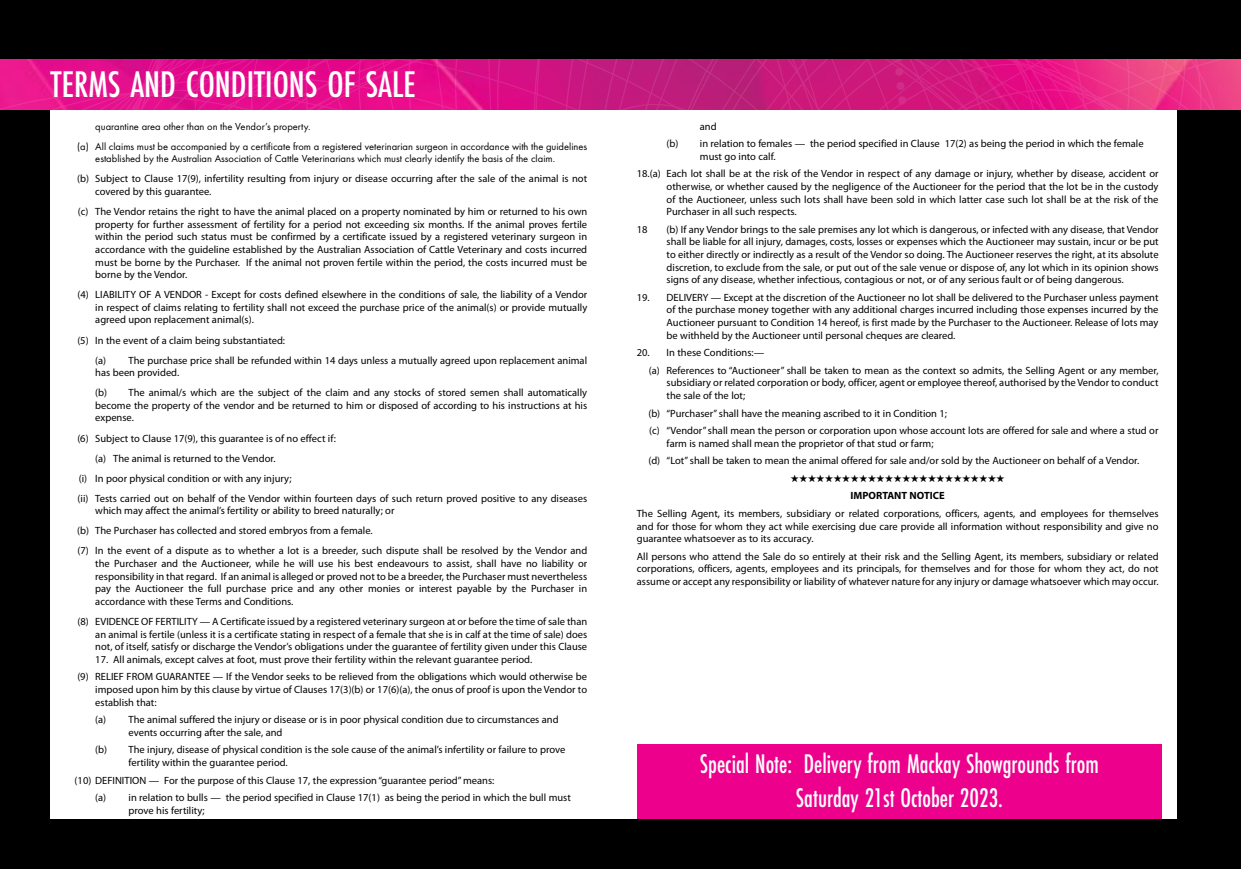
<style>
.page{position:relative;width:1241px;height:869px;background:#fff}
.page>*{position:absolute;margin:0;border:0;box-sizing:border-box;transform-origin:0 0}
.t1{font:500 38.5px "Futura PT Cond";color:#fff}
.t2{font:500 28px/33.6px "Futura PT Cond";color:#fff;text-align:center;scale:.9 1}
.t3{font:10.5px/12.6px "Myriad Pro";color:#000}
.t4{font:10.5px/20.1px "Futura PT";color:#000}
.t5{font:10.5px "Zapf Dingbats ITC";color:#000}
.t6{font:700 10.5px "Myriad Pro";color:#000}
</style>
<div class="page">
<div style="left:0;top:0;width:1239px;height:868px;background:#000"></div>
<div style="left:50px;top:89px;width:1126px;height:730px;background:#fff"></div>
<div style="left:637px;top:743px;width:524px;height:75px;background:#ec008c"></div>
<svg style="left:0;top:60px;width:1241px;height:49px;background:#db1a85"></svg>
<h1 class="t1" style="left:51px;top:61px;width:366px">TERMS AND CONDITIONS OF SALE</h1>
<p class="t4" style="left:77px;top:116px;width:511px;text-indent:18px">quarantine area other than on the Vendor’s property.<br>(a) All claims must be accompanied by a certificate from a registered veterinarian surgeon in accordance with the guidelines</p>
<p class="t4" style="left:95px;top:149px;width:461px">established by the Australian Association of Cattle Veterinarians which must clearly identify the basis of the claim.</p>
<p class="t3" style="left:95px;top:172px;width:493px;text-indent:-18px">(b) Subject to Clause 17(9), infertility resulting from injury or disease occurring after the sale of the animal is not covered by this guarantee.</p>
<p class="t3" style="left:95px;top:205px;width:493px;text-align:justify;text-indent:-18px">(c) The Vendor retains the right to have the animal placed on a property nominated by him or returned to his own property for further assessment of fertility for a period not exceeding six months. If the animal proves fertile within the period such status must be confirmed by a certificate issued by a registered veterinary surgeon in accordance with the guideline established by the Australian Association of Cattle Veterinary and costs incurred must be borne by the Purchaser. If the animal not proven fertile within the period, the costs incurred must be borne by the Vendor.</p>
<p class="t3" style="left:95px;top:288px;width:493px;text-align:justify;text-indent:-18px">(4) LIABILITY OF A VENDOR - Except for costs defined elsewhere in the conditions of sale, the liability of a Vendor in respect of claims relating to fertility shall not exceed the purchase price of the animal(s) or provide mutually agreed upon replacement animal(s).</p>
<p class="t3" style="left:95px;top:329px;width:493px;line-height:20.1px;text-indent:-18px">(5) In the event of a claim being substantiated:<br>(a) The purchase price shall be refunded within 14 days unless a mutually agreed upon replacement animal</p>
<p class="t3" style="left:95px;top:362px;width:493px;line-height:20.1px">has been provided.<br>(b) The animal/s which are the subject of the claim and any stocks of stored semen shall automatically</p>
<p class="t3" style="left:95px;top:398px;width:493px">become the property of the vendor and be returned to him or disposed of according to his instructions at his expense.</p>
<p class="t3" style="left:77px;top:431px;width:260px">(6) Subject to Clause 17(9), this guarantee is of no effect if:</p>
<p class="t3" style="left:95px;top:451px;width:182px">(a) The animal is returned to the Vendor.</p>
<p class="t3" style="left:79px;top:471px;width:214px">(i) In poor physical condition or with any injury;</p>
<p class="t3" style="left:78px;top:491px;width:511px">(ii) Tests carried out on behalf of the Vendor within fourteen days of such return proved positive to any diseases</p>
<p class="t3" style="left:77px;top:500px;width:511px;line-height:20.1px;text-indent:18px">which may affect the animal’s fertility or ability to breed naturally; or<br>(b) The Purchaser has collected and stored embryos from a female.<br>(7) In the event of a dispute as to whether a lot is a breeder, such dispute shall be resolved by the Vendor and</p>
<p class="t3" style="left:95px;top:557px;width:493px;text-align:justify">the Purchaser and the Auctioneer, while he will use his best endeavours to assist, shall have no liability or responsibility in that regard. If an animal is alleged or proved not to be a breeder, the Purchaser must nevertheless pay the Auctioneer the full purchase price and any other monies or interest payable by the Purchaser in accordance with these Terms and Conditions.</p>
<p class="t3" style="left:95px;top:614px;width:493px;text-align:justify;text-indent:-18px">(8) EVIDENCE OF FERTILITY — A Certificate issued by a registered veterinary surgeon at or before the time of sale than an animal is fertile (unless it is a certificate stating in respect of a female that she is in calf at the time of sale) does not, of itself, satisfy or discharge the Vendor’s obligations under the guarantee of fertility given under this Clause</p>
<p class="t3" style="left:77px;top:650px;width:511px;line-height:17.5px;text-indent:18px">17. All animals, except calves at foot, must prove their fertility within the relevant guarantee period.<br>(9) RELIEF FROM GUARANTEE — If the Vendor seeks to be relieved from the obligations which would otherwise be</p>
<p class="t3" style="left:95px;top:682px;width:493px">imposed upon him by this clause by virtue of Clauses 17(3)(b) or 17(6)(a), the onus of proof is upon the Vendor to establish that:</p>
<p class="t3" style="left:128px;top:712px;width:431px;text-indent:-33px">(a) The animal suffered the injury or disease or is in poor physical condition due to circumstances and events occurring after the sale, and</p>
<p class="t3" style="left:128px;top:743px;width:438px;text-indent:-33px">(b) The injury, disease of physical condition is the sole cause of the animal’s infertility or failure to prove fertility within the guarantee period.</p>
<p class="t3" style="left:95px;top:770px;width:477px;line-height:17.5px;text-indent:-21px">(10) DEFINITION — For the purpose of this Clause 17, the expression “guarantee period” means:<br>(a) in relation to bulls — the period specified in Clause 17(1) as being the period in which the bull must</p>
<p class="t3" style="left:128px;top:803px;width:78px">prove his fertility;</p>
<p class="t3" style="left:666px;top:117px;width:478px;line-height:17.5px;text-indent:33px">and<br>(b) in relation to females — the period specified in Clause 17(2) as being the period in which the female</p>
<p class="t3" style="left:636px;top:147px;width:523px;line-height:17.5px;text-indent:63px">must go into calf.<br>18.(a) Each lot shall be at the risk of the Vendor in respect of any damage or injury, whether by disease, accident or</p>
<p class="t3" style="left:666px;top:180px;width:493px;text-align:justify">otherwise, or whether caused by the negligence of the Auctioneer for the period that the lot be in the custody of the Auctioneer, unless such lots shall have been sold in which latter case such lot shall be at the risk of the Purchaser in all such respects.</p>
<p class="t3" style="left:636px;top:223px;width:12px">18</p>
<p class="t3" style="left:666px;top:223px;width:493px;text-align:justify">(b) If any Vendor brings to the sale premises any lot which is dangerous, or infected with any disease, that Vendor shall be liable for all injury, damages, costs, losses or expenses which the Auctioneer may sustain, incur or be put to either directly or indirectly as a result of the Vendor so doing. The Auctioneer reserves the right, at its absolute discretion, to exclude from the sale, or put out of the sale venue or dispose of, any lot which in its opinion shows signs of any disease, whether infectious, contagious or not, or of any serious fault or of being dangerous.</p>
<p class="t3" style="left:666px;top:290px;width:493px;text-align:justify;text-indent:-30px">19. DELIVERY — Except at the discretion of the Auctioneer no lot shall be delivered to the Purchaser unless payment of the purchase money together with any additional charges incurred including those expenses incurred by the Auctioneer pursuant to Condition 14 hereof, is first made by the Purchaser to the Auctioneer. Release of lots may be withheld by the Auctioneer until personal cheques are cleared.</p>
<p class="t3" style="left:648px;top:343px;width:511px;line-height:17.5px;text-indent:-12px">20. In these Conditions:—<br>(a) References to “Auctioneer” shall be taken to mean as the context so admits, the Selling Agent or any member,</p>
<p class="t3" style="left:666px;top:376px;width:493px">subsidiary or related corporation or body, officer, agent or employee thereof, authorised by the Vendor to conduct the sale of the lot;</p>
<p class="t3" style="left:648px;top:404px;width:511px;line-height:17.5px">(b) “Purchaser” shall have the meaning ascribed to it in Condition 1;<br>(c) “Vendor” shall mean the person or corporation upon whose account lots are offered for sale and where a stud or</p>
<p class="t3" style="left:648px;top:434px;width:492px;line-height:17.5px;text-indent:18px">farm is named shall mean the proprietor of that stud or farm;<br>(d) “Lot” shall be taken to mean the animal offered for sale and/or sold by the Auctioneer on behalf of a Vendor.</p>
<p class="t5" style="left:790px;top:473px;width:216px">★★★★★★★★★★★★★★★★★★★★★★★★★</p>
<p class="t6" style="left:850px;top:489px;width:96px">IMPORTANT NOTICE</p>
<p class="t3" style="left:636px;top:507px;width:523px;text-align:justify">The Selling Agent, its members, subsidiary or related corporations, officers, agents, and employees for themselves and for those for whom they act while exercising due care provide all information without responsibility and give no guarantee whatsoever as to its accuracy.</p>
<p class="t3" style="left:636px;top:549px;width:523px;text-align:justify">All persons who attend the Sale do so entirely at their risk and the Selling Agent, its members, subsidiary or related corporations, officers, agents, employees and its principals, for themselves and for those for whom they act, do not assume or accept any responsibility or liability of whatever nature for any injury or damage whatsoever which may occur.</p>
<h2 class="t2" style="left:700px;top:746px;width:445px">Special Note: Delivery from Mackay Showgrounds from<br>Saturday 21st October 2023.</h2>
</div>
